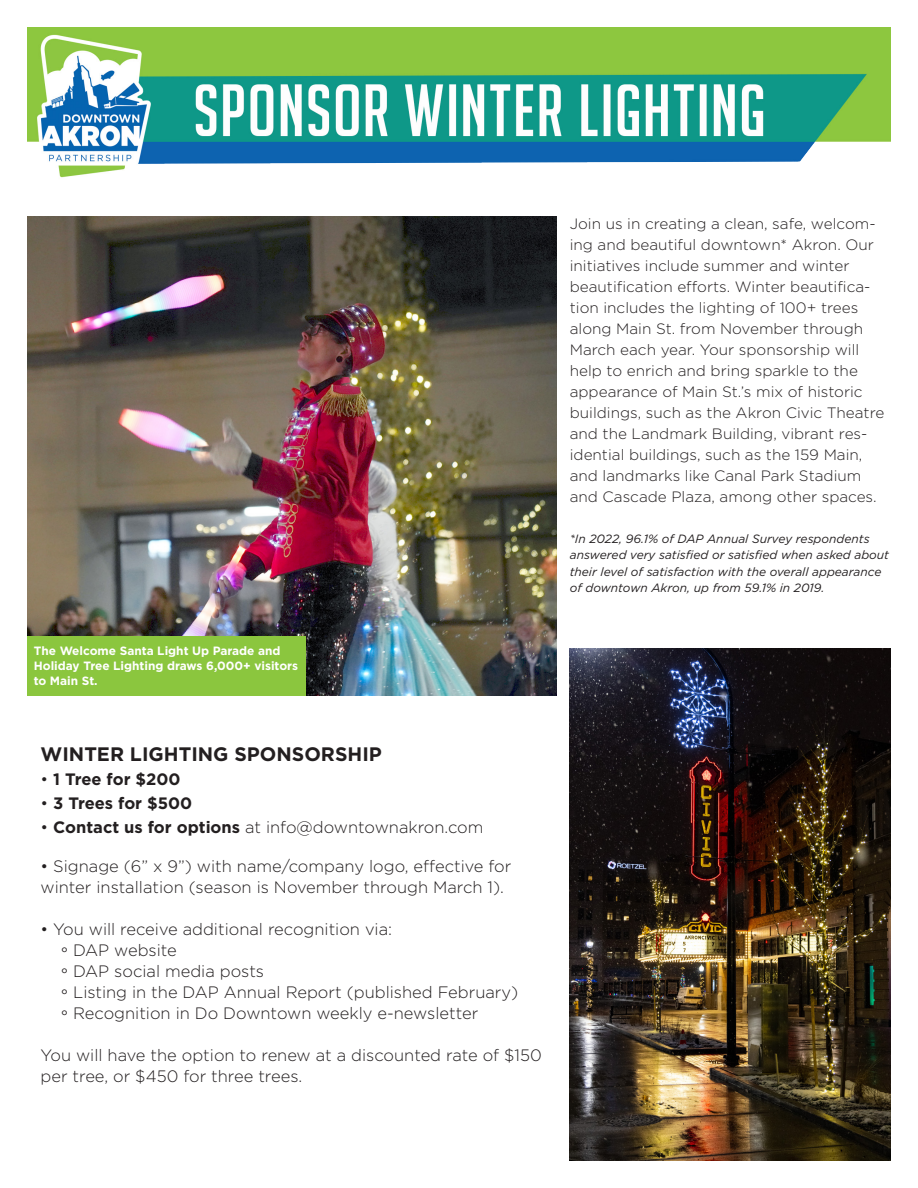
<style>
.page{position:relative;width:918px;height:1188px;background:#fff}
.page>*{position:absolute;margin:0;border:0;box-sizing:border-box;transform-origin:0 0}
.t1{font:700 19.5px "Gotham";color:#231f20}
.t2{font:300 16.5px/21px "Gotham";color:#231f20}
.t3{font:700 16.5px "Gotham";color:#231f20}
.t4{font:300 15px/21px "Gotham";color:#231f20}
.t5{font:italic 12px/16.5px "Gotham";color:#231f20}
.t6{font:700 12px/15px "Gotham";color:#fff}
.s1{font-weight:300}
.s2{font-weight:700}
</style>
<div class="page">
<img style="left:27px;top:27px;width:864px;height:151px">
<img style="left:27px;top:216px;width:529px;height:480px">
<img style="left:569px;top:648px;width:322px;height:513px">
<div style="left:27px;top:636px;width:279px;height:60px;background:#8bc63e"></div>
<p class="t6" style="left:34px;top:643px;width:266px">The Welcome Santa Light Up Parade and<br>Holiday Tree Lighting draws 6,000+ visitors to Main St.</p>
<p class="t1" style="left:40px;top:743px;width:343px">WINTER LIGHTING SPONSORSHIP</p>
<p class="t3" style="left:40px;top:770px;width:142px"><span class="s1">•</span> 1 Tree for $200</p>
<p class="t3" style="left:40px;top:794px;width:153px"><span class="s1">•</span> 3 Trees for $500</p>
<p class="t2" style="left:40px;top:817px;width:444px">• <span class="s2">Contact us for options</span> at info@downtownakron.com</p>
<p class="t2" style="left:40px;top:856px;width:472px">• Signage (6” x 9”) with name/company logo, effective for winter installation (season is November through March 1).</p>
<p class="t2" style="left:40px;top:919px;width:353px">• You will receive additional recognition via:</p>
<p class="t2" style="left:61px;top:940px;width:118px">° DAP website</p>
<p class="t2" style="left:61px;top:961px;width:205px">° DAP social media posts</p>
<p class="t2" style="left:61px;top:982px;width:459px">° Listing in the DAP Annual Report (published February)</p>
<p class="t2" style="left:61px;top:1003px;width:419px">° Recognition in Do Downtown weekly e-newsletter</p>
<p class="t2" style="left:40px;top:1045px;width:503px">You will have the option to renew at a discounted rate of $150 per tree, or $450 for three trees.</p>
<p class="t4" style="left:570px;top:213px;width:316px">Join us in creating a clean, safe, welcom&shy;ing and beautiful downtown* Akron. Our initiatives include summer and winter beautification efforts. Winter beautifica&shy;tion includes the lighting of 100+ trees along Main St. from November through March each year. Your sponsorship will help to enrich and bring sparkle to the appearance of Main St.’s mix of historic buildings, such as the Akron Civic Theatre and the Landmark Building, vibrant res&shy;idential buildings, such as the 159 Main, and landmarks like Canal Park Stadium and Cascade Plaza, among other spaces.</p>
<p class="t5" style="left:570px;top:530px;width:321px">*In 2022, 96.1% of DAP Annual Survey respondents answered very satisfied or satisfied when asked about their level of satisfaction with the overall appearance of downtown Akron, up from 59.1% in 2019.</p>
</div>
